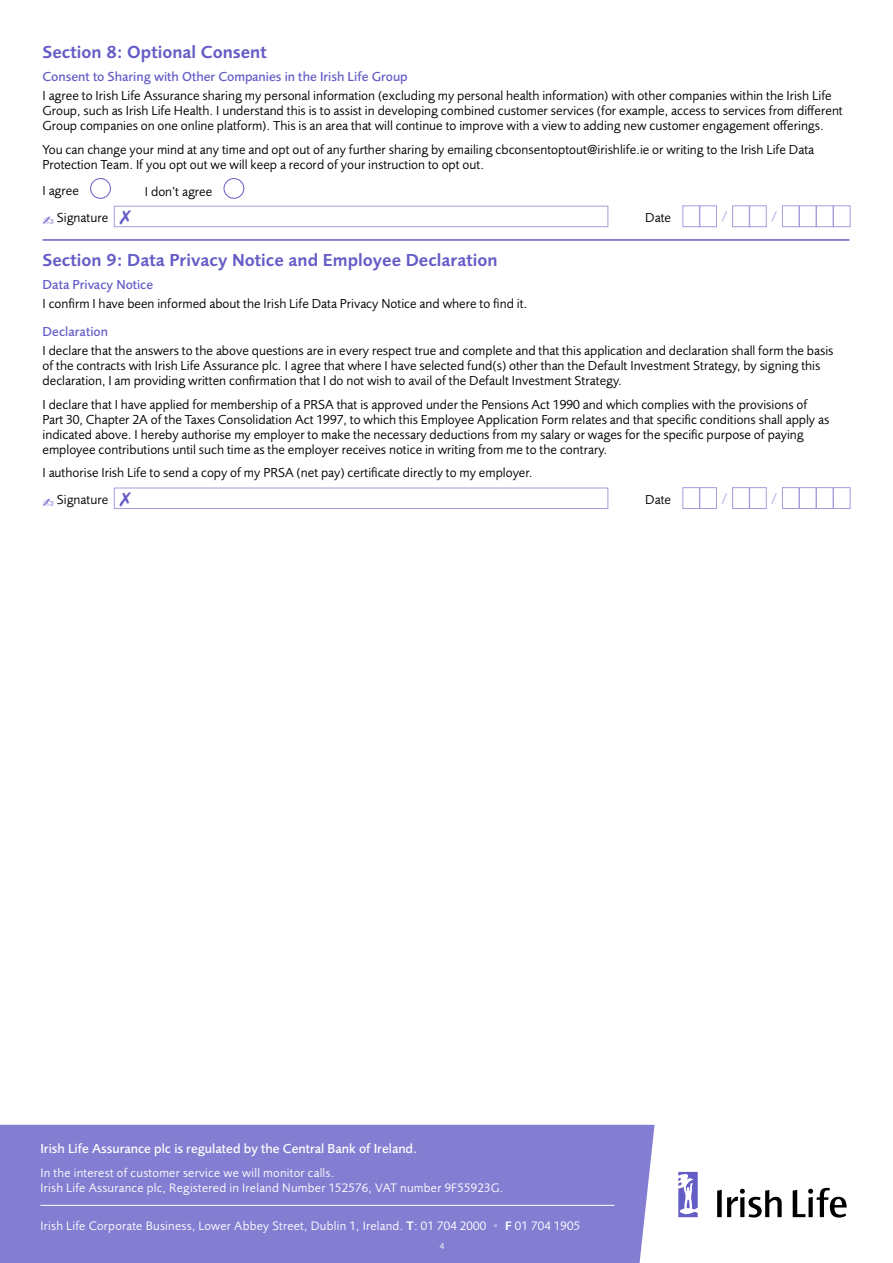
<style>
.page{position:relative;width:893px;height:1263px;background:#fff}
.page>*{position:absolute;margin:0;border:0;box-sizing:border-box;transform-origin:0 0}
.t1{font:600 18px "Foundry Sans";color:#655dc6}
.t2{font:13.5px/15px "Foundry Sans";color:#000}
.t3{font:500 13.5px "Foundry Sans";color:#655dc6}
.t4{font:500 13.5px "Foundry Sans";color:#fff}
.t5{font:600 13.5px "Foundry Sans";color:#b2aee3}
.t6{font:12.75px/15.3px "Foundry Sans";letter-spacing:.02em;color:#fff}
.t7{font:9px "Foundry Sans";color:#fff}
.s1{font-weight:600}
.s2{color:#b2aee3}
</style>
<div class="page">
<svg style="left:678px;top:1172px;width:20px;height:45px"></svg>
<svg style="left:717px;top:1189px;width:65px;height:28px"></svg>
<svg style="left:793px;top:1188px;width:54px;height:29px"></svg>
<div style="left:0;top:1125px;width:654px;height:138px;background:#847ed2"></div>
<hr style="left:40px;top:1205px;width:574px;height:1px;background:#fff">
<div style="left:90px;top:178px;width:21px;height:20px;border:1px solid #655dc6;border-radius:50%"></div>
<div style="left:224px;top:178px;width:20px;height:20px;border:1px solid #655dc6;border-radius:50%"></div>
<div style="left:114px;top:206px;width:494px;height:21px;border:1px solid #a39edd"></div>
<div style="left:683px;top:206px;width:17px;height:21px;border:1px solid #a39edd"></div>
<div style="left:700px;top:206px;width:17px;height:21px;border:1px solid #a39edd"></div>
<div style="left:732px;top:206px;width:17px;height:21px;border:1px solid #a39edd"></div>
<div style="left:749px;top:206px;width:17px;height:21px;border:1px solid #a39edd"></div>
<div style="left:782px;top:206px;width:17px;height:21px;border:1px solid #a39edd"></div>
<div style="left:799px;top:206px;width:17px;height:21px;border:1px solid #a39edd"></div>
<div style="left:816px;top:206px;width:17px;height:21px;border:1px solid #a39edd"></div>
<div style="left:833px;top:206px;width:17px;height:21px;border:1px solid #a39edd"></div>
<div style="left:114px;top:488px;width:494px;height:21px;border:1px solid #a39edd"></div>
<div style="left:683px;top:487px;width:17px;height:22px;border:1px solid #a39edd"></div>
<div style="left:700px;top:487px;width:17px;height:22px;border:1px solid #a39edd"></div>
<div style="left:732px;top:487px;width:17px;height:22px;border:1px solid #a39edd"></div>
<div style="left:749px;top:487px;width:17px;height:22px;border:1px solid #a39edd"></div>
<div style="left:782px;top:487px;width:17px;height:22px;border:1px solid #a39edd"></div>
<div style="left:799px;top:487px;width:17px;height:22px;border:1px solid #a39edd"></div>
<div style="left:816px;top:487px;width:17px;height:22px;border:1px solid #a39edd"></div>
<div style="left:833px;top:487px;width:17px;height:22px;border:1px solid #a39edd"></div>
<hr style="left:43px;top:239px;width:806px;height:2px;background:#655dc6">
<h1 class="t1" style="left:43px;top:41px;width:226px">Section 8: Optional Consent</h1>
<p class="t3" style="left:43px;top:69px;width:367px">Consent to Sharing with Other Companies in the Irish Life Group</p>
<p class="t2" style="left:43px;top:89px;width:802px">I agree to Irish Life Assurance sharing my personal information (excluding my personal health information) with other companies within the Irish Life<br>Group, such as Irish Life Health. I understand this is to assist in developing combined customer services (for example, access to services from different<br>Group companies on one online platform). This is an area that will continue to improve with a view to adding new customer engagement offerings.</p>
<p class="t2" style="left:43px;top:142px;width:773px">You can change your mind at any time and opt out of any further sharing by emailing cbconsentoptout@irishlife.ie or writing to the Irish Life Data<br>Protection Team. If you opt out we will keep a record of your instruction to opt out.</p>
<p class="t2" style="left:43px;top:184px;width:38px">I agree</p>
<p class="t2" style="left:145px;top:184px;width:69px">I don’t agree</p>
<p class="t2" style="left:57px;top:210px;width:53px">Signature</p>
<p class="t2" style="left:645px;top:210px;width:27px">Date</p>
<p class="t5" style="left:721px;top:209px;width:8px">/</p>
<p class="t5" style="left:771px;top:209px;width:8px">/</p>
<h1 class="t1" style="left:43px;top:249px;width:457px">Section 9: Data Privacy Notice and Employee Declaration</h1>
<p class="t3" style="left:43px;top:277px;width:112px">Data Privacy Notice</p>
<p class="t2" style="left:43px;top:297px;width:486px">I confi rm I have been informed about the Irish Life Data Privacy Notice and where to fi nd it.</p>
<p class="t3" style="left:43px;top:324px;width:67px">Declaration</p>
<p class="t2" style="left:43px;top:344px;width:793px">I declare that the answers to the above questions are in every respect true and complete and that this application and declaration shall form the basis of the contracts with Irish Life Assurance plc. I agree that where I have selected fund(s) other than the Default Investment Strategy, by signing this declaration, I am providing written confirmation that I do not wish to avail of the Default Investment Strategy.</p>
<p class="t2" style="left:43px;top:397px;width:788px">I declare that I have applied for membership of a PRSA that is approved under the Pensions Act 1990 and which complies with the provisions of Part 30, Chapter 2A of the Taxes Consolidation Act 1997, to which this Employee Application Form relates and that specific conditions shall apply as indicated above. I hereby authorise my employer to make the necessary deductions from my salary or wages for the specific purpose of paying employee contributions until such time as the employer receives notice in writing from me to the contrary.</p>
<p class="t2" style="left:57px;top:460px;width:477px;line-height:26.2px;text-indent:-14px">I authorise Irish Life to send a copy of my PRSA (net pay) certificate directly to my employer.<br>Signature</p>
<p class="t2" style="left:645px;top:492px;width:27px">Date</p>
<p class="t5" style="left:721px;top:490px;width:8px">/</p>
<p class="t5" style="left:771px;top:490px;width:8px">/</p>
<p class="t4" style="left:40px;top:1141px;width:378px">Irish Life Assurance plc is regulated by the Central Bank of Ireland.</p>
<p class="t6" style="left:40px;top:1165px;width:464px">In the interest of customer service we will monitor calls.<br>Irish Life Assurance plc, Registered in Ireland Number 152576, VAT number 9F55923G.</p>
<p class="t6" style="left:40px;top:1218px;width:541px">Irish Life Corporate Business, Lower Abbey Street, Dublin 1, Ireland. <span class="s1">T</span>: 01 704 2000 <span class="s2">•</span> <span class="s1">F</span> 01 704 1905</p>
<p class="t7" style="left:440px;top:1241px;width:6px">4</p>
</div>
